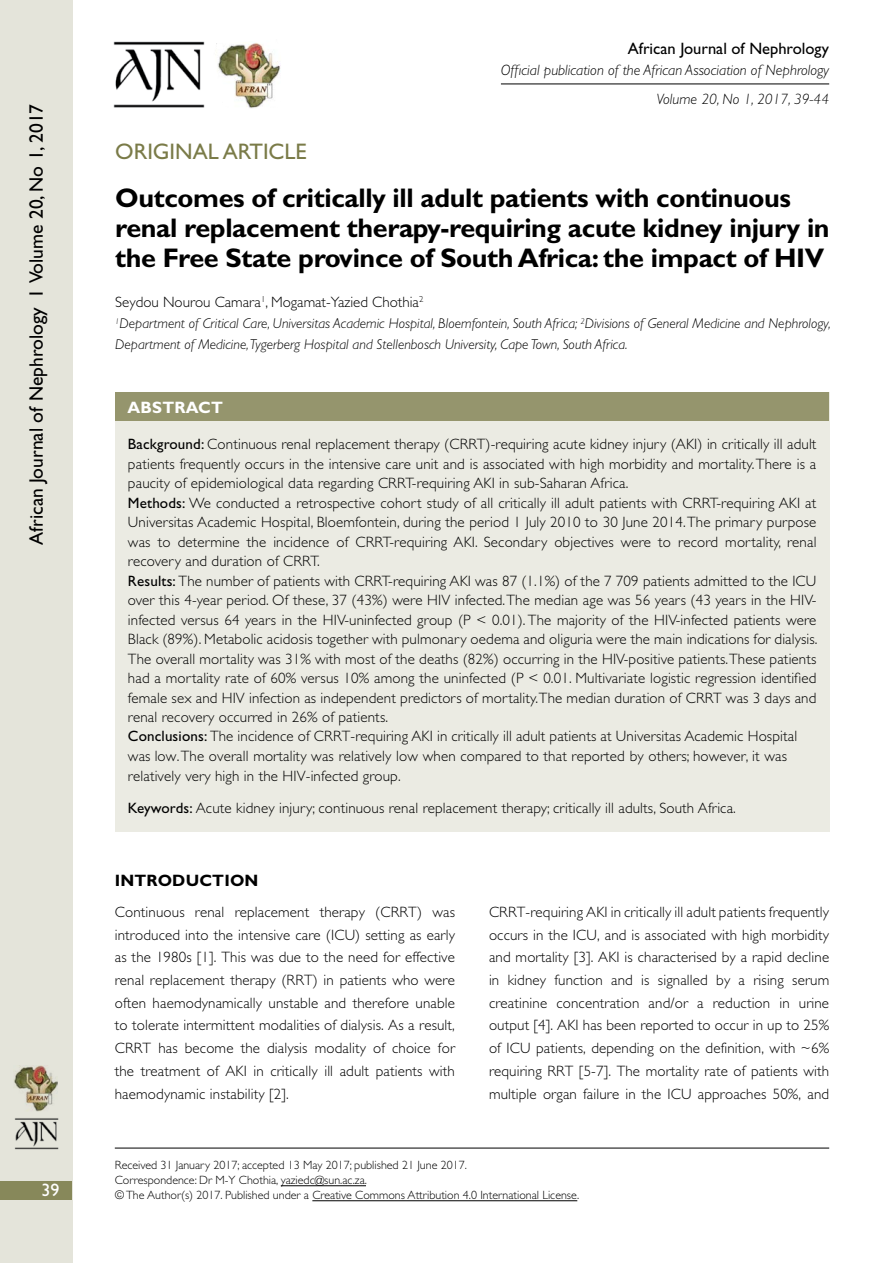
<style>
.page{position:relative;width:893px;height:1263px;background:#fff}
.page>*{position:absolute;margin:0;border:0;box-sizing:border-box;transform-origin:0 0}
.t1{font:700 27px/30px "Gill Sans Std";letter-spacing:-.015em;color:#000}
.t2{font:22.5px "Gill Sans Std";color:#7a7b48}
.t3{font:19.5px "Gill Sans Std";color:#000}
.t4{font:18px "Gill Sans Std";color:#fff}
.t5{font:16.5px "Gill Sans Std";color:#000}
.t6{font:700 16.5px "Gill Sans Std";letter-spacing:.01em;color:#000}
.t7{font:700 16.5px "Gill Sans Std";letter-spacing:.01em;color:#fff}
.t8{font:300 15px/19.5px "Gill Sans Std";letter-spacing:.01em;color:#000}
.t9{font:italic 300 15px/29.5px "Gill Sans Std";color:#000;text-align:right}
.t10{font:italic 300 14.25px/21px "Gill Sans Std";color:#000}
.t11{font:300 12px/15px "Gill Sans Std";color:#000}
.s1{font-weight:400}
</style>
<div class="page">
<div style="left:0;top:0;width:72px;height:1263px;background:#e4e4da"></div>
<div style="left:0;top:1181px;width:72px;height:18px;background:#87885a"></div>
<img style="left:14px;top:1118px;width:45px;height:32px">
<img style="left:14px;top:1065px;width:44px;height:46px">
<div style="left:115px;top:392px;width:715px;height:440px;background:#ebebe3"></div>
<div style="left:115px;top:392px;width:714px;height:28px;background:#95956d"></div>
<hr style="left:115px;top:1148px;width:714px;height:1px;background:#000">
<hr style="left:281px;top:1185px;width:85px;height:1px;background:#000">
<hr style="left:312px;top:1200px;width:265px;height:1px;background:#000">
<hr style="left:501px;top:84px;width:328px;height:1px;background:#000">
<img style="left:113px;top:41px;width:92px;height:67px">
<img style="left:216px;top:43px;width:65px;height:65px">
<h3 class="t3" style="left:25px;top:545px;width:443px;rotate:-90deg">African Journal of Nephrology I Volume 20, No 1, 2017</h3>
<p class="t4" style="left:42px;top:1180px;width:20px">39</p>
<p class="t5" style="left:628px;top:39px;width:203px">African Journal of Nephrology</p>
<p class="t9" style="left:501px;top:55px;width:330px">Official publication of the African Association of Nephrology<br>Volume 20, No 1, 2017, 39-44</p>
<h2 class="t2" style="left:115px;top:138px;width:193px">ORIGINAL ARTICLE</h2>
<h1 class="t1" style="left:115px;top:183px;width:716px">Outcomes of critically ill adult patients with continuous renal replacement therapy-requiring acute kidney injury in the Free State province of South Africa: the impact of HIV</h1>
<p class="t8" style="left:115px;top:293px;width:310px">Seydou Nourou Camara<sup>1</sup>, Mogamat-Yazied Chothia<sup>2</sup></p>
<p class="t10" style="left:115px;top:313px;width:717px"><sup>1</sup>Department of Critical Care, Universitas Academic Hospital, Bloemfontein, South Africa; <sup>2</sup>Divisions of General Medicine and Nephrology,<br>Department of Medicine, Tygerberg Hospital and Stellenbosch University, Cape Town, South Africa.</p>
<p class="t7" style="left:128px;top:397px;width:97px">Abstract</p>
<p class="t8" style="left:128px;top:435px;width:691px"><span class="s1">Background:</span> Continuous renal replacement therapy (CRRT)-requiring acute kidney injury (AKI) in critically ill adult patients frequently occurs in the intensive care unit and is associated with high morbidity and mortality.There is a paucity of epidemiological data regarding CRRT-requiring AKI in sub-Saharan Africa.<br><span class="s1">Methods:</span> We conducted a retrospective cohort study of all critically ill adult patients with CRRT-requiring AKI at Universitas Academic Hospital, Bloemfontein, during the period 1 July 2010 to 30 June 2014.The primary purpose was to determine the incidence of CRRT-requiring AKI. Secondary objectives were to record mortality, renal recovery and duration of CRRT.<br><span class="s1">Results:</span> The number of patients with CRRT-requiring AKI was 87 (1.1%) of the 7 709 patients admitted to the ICU over this 4-year period. Of these, 37 (43%) were HIV infected.The median age was 56 years (43 years in the HIV&shy;infected versus 64 years in the HIV-uninfected group (P &lt; 0.01). The majority of the HIV-infected patients were Black (89%). Metabolic acidosis together with pulmonary oedema and oliguria were the main indications for dialysis.<br>The overall mortality was 31% with most of the deaths (82%) occurring in the HIV-positive patients.These patients had a mortality rate of 60% versus 10% among the uninfected (P &lt; 0.01. Multivariate logistic regression identified female sex and HIV infection as independent predictors of mortality.The median duration of CRRT was 3 days and renal recovery occurred in 26% of patients.<br><span class="s1">Conclusions:</span> The incidence of CRRT-requiring AKI in critically ill adult patients at Universitas Academic Hospital</p>
<p class="t8" style="left:128px;top:747px;width:660px">was low.The overall mortality was relatively low when compared to that reported by others; however, it was relatively very high in the HIV-infected group.</p>
<p class="t8" style="left:128px;top:798px;width:609px"><span class="s1">Keywords:</span> Acute kidney injury; continuous renal replacement therapy; critically ill adults, South Africa.</p>
<p class="t6" style="left:115px;top:870px;width:145px">INTRODUCTION</p>
<p class="t8" style="left:115px;top:900px;width:342px;line-height:22.8px;text-align:justify">Continuous renal replacement therapy (CRRT) was introduced into the intensive care (ICU) setting as early as the 1980s [1]. This was due to the need for effective renal replacement therapy (RRT) in patients who were often haemodynamically unstable and therefore unable to tolerate intermittent modalities of dialysis. As a result, CRRT has become the dialysis modality of choice for the treatment of AKI in critically ill adult patients with haemodynamic instability [2].</p>
<p class="t8" style="left:489px;top:900px;width:342px;line-height:22.8px;text-align:justify">CRRT-requiring AKI in critically ill adult patients frequently occurs in the ICU, and is associated with high morbidity and mortality [3]. AKI is characterised by a rapid decline in kidney function and is signalled by a rising serum creatinine concentration and/or a reduction in urine output [4]. AKI has been reported to occur in up to 25% of ICU patients, depending on the definition, with ~6% requiring RRT [5-7]. The mortality rate of patients with multiple organ failure in the ICU approaches 50%, and</p>
<p class="t11" style="left:115px;top:1158px;width:466px">Received 31 January 2017; accepted 13 May 2017; published 21 June 2017.<br>Correspondence: Dr M-Y Chothia, yaziedc@sun.ac.za.<br>© The Author(s) 2017. Published under a Creative Commons Attribution 4.0 International License.</p>
</div>
